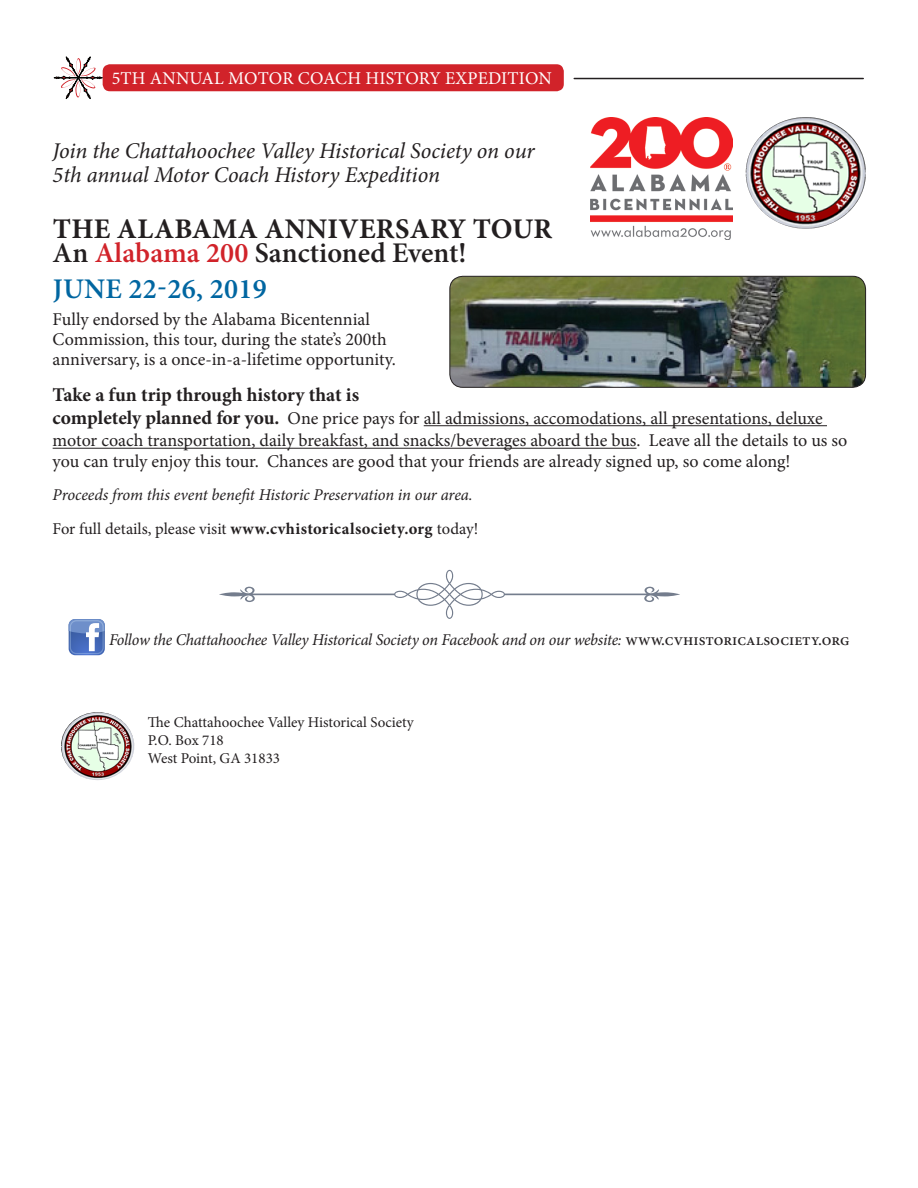
<style>
.page{position:relative;width:918px;height:1188px;background:#fff}
.page>*{position:absolute;margin:0;border:0;box-sizing:border-box;transform-origin:0 0}
.t1{font:700 28.5px/24px "Minion Pro";letter-spacing:.01em;color:#231f20}
.t2{font:600 28.5px "Minion Pro";letter-spacing:.01em;color:#0066a1}
.t3{font:italic 22.5px/24px "Minion Pro";letter-spacing:-.01em;color:#231f20}
.t4{font:700 19.5px "Minion Pro";color:#231f20}
.t5{font:18px/20.2px "Minion Pro";color:#231f20}
.t6{font:18px "Minion Pro";letter-spacing:.005em;color:#fff}
.t7{font:italic 16.5px "Minion Pro";letter-spacing:-.015em;color:#231f20}
.t8{font:16.5px "Minion Pro";color:#231f20}
.t9{font:15px "Minion Pro";color:#231f20}
.s1{font-weight:600}
.s2{font-weight:600;color:#d1232a}
.s3{font-weight:700;font-size:19.5px}
.s4{font-weight:700}
.s5{font-weight:500;font-style:normal}
</style>
<div class="page">
<svg style="left:69px;top:619px;width:36px;height:36px"></svg>
<img style="left:61px;top:712px;width:73px;height:68px">
<svg style="left:219px;top:570px;width:461px;height:49px"></svg>
<div style="left:103px;top:64px;width:461px;height:27px;background:#d1232a;border-radius:7px"></div>
<hr style="left:574px;top:78px;width:289px;height:1px;background:#231f20">
<svg style="left:54px;top:56px;width:49px;height:43px"></svg>
<hr style="left:424px;top:425px;width:403px;height:1px;background:#231f20">
<hr style="left:53px;top:448px;width:584px;height:1px;background:#231f20">
<img style="left:746px;top:117px;width:120px;height:112px">
<img style="left:590px;top:117px;width:143px;height:123px">
<img style="left:450px;top:276px;width:416px;height:111px">
<div style="left:450px;top:276px;width:416px;height:112px;border:1px solid #231f20;border-radius:13px"></div>
<p class="t6" style="left:112px;top:66px;width:442px">5TH ANNUAL MOTOR COACH HISTORY EXPEDITION</p>
<p class="t3" style="left:53px;top:138px;width:483px">Join the Chattahoochee Valley Historical Society on our<br>5th annual Motor Coach History Expedition</p>
<p class="t1" style="left:53px;top:216px;width:501px">THE ALABAMA ANNIVERSARY TOUR<br><span class="s1">An</span> <span class="s2">Alabama 200</span> <span class="s1">Sanctioned Event!</span></p>
<p class="t2" style="left:53px;top:269px;width:215px">JUNE 22-26, 2019</p>
<p class="t5" style="left:53px;top:309px;width:345px">Fully endorsed by the Alabama Bicentennial<br>Commission, this tour, during the state’s 200th anniversary, is a once-in-a-lifetime opportunity.</p>
<p class="t4" style="left:53px;top:381px;width:308px">Take a fun trip through history that is</p>
<p class="t5" style="left:53px;top:407px;width:796px;line-height:22.5px"><span class="s3">completely planned for you.</span> One price pays for all admissions, accomodations, all presentations, deluxe motor coach transportation, daily breakfast, and snacks/beverages aboard the bus. Leave all the details to us so</p>
<p class="t5" style="left:53px;top:451px;width:739px">you can truly enjoy this tour. Chances are good that your friends are already signed up, so come along!</p>
<p class="t7" style="left:53px;top:484px;width:422px">Proceeds from this event benefit Historic Preservation in our area.</p>
<p class="t8" style="left:53px;top:518px;width:427px">For full details, please visit <span class="s4">www.cvhistoricalsociety.org</span> today!</p>
<p class="t7" style="left:109px;top:628px;width:742px">Follow the Chattahoochee Valley Historical Society on Facebook and on our website: <span class="s5">www.cvhistoricalsociety.org</span></p>
<p class="t9" style="left:148px;top:712px;width:267px">The Chattahoochee Valley Historical Society</p>
<p class="t9" style="left:148px;top:730px;width:77px">P.O. Box 718</p>
<p class="t9" style="left:148px;top:748px;width:134px">West Point, GA 31833</p>
</div>
